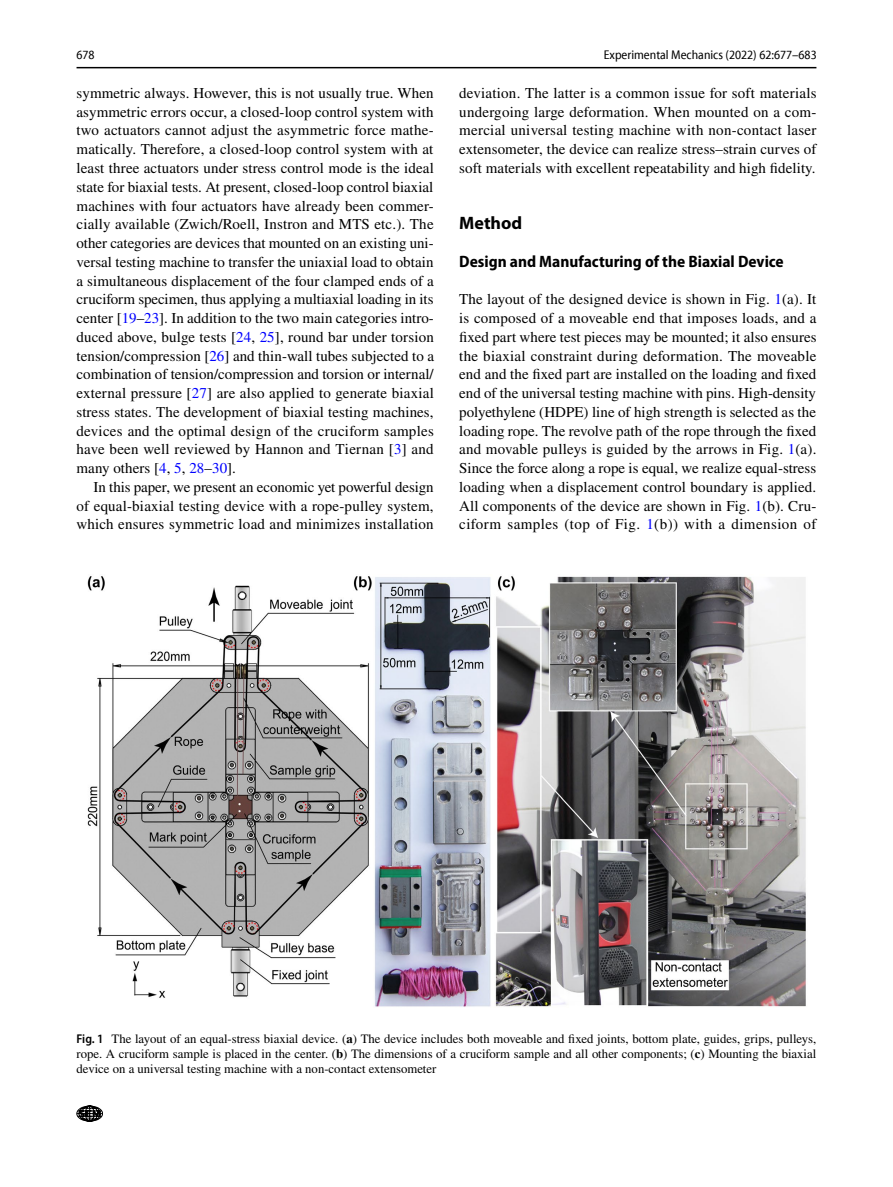
<style>
.page{position:relative;width:893px;height:1187px;background:#fff}
.page>*{position:absolute;margin:0;border:0;box-sizing:border-box;transform-origin:0 0}
.t1{font:700 18px "Myriad Pro";color:#000}
.t2{font:700 semi-condensed 16.5px "Myriad Pro";color:#000}
.t3{font:15px/18.8px "STIX";letter-spacing:.015em;color:#000;text-align:justify}
.t4{font:12.75px/15px "STIX";color:#000;text-align:justify}
.t5{font:semi-condensed 12.75px "Myriad Pro Unic";color:#000}
.s1{color:#00f}
.s2{font-family:"Myriad Pro";font-weight:600;font-stretch:semi-condensed}
.s3{font-weight:700}
</style>
<div class="page">
<hr style="left:77px;top:67px;width:739px;height:1px;background:#000">
<svg style="left:77px;top:1105px;width:26px;height:16px"></svg>
<img style="left:87px;top:576px;width:719px;height:431px">
<p class="t5" style="left:76px;top:50px;width:20px">678</p>
<p class="t5" style="left:604px;top:50px;width:214px">Experimental Mechanics (2022) 62:677–683</p>
<p class="t3" style="left:77px;top:84px;width:359px">symmetric always. However, this is not usually true. When asymmetric errors occur, a closed-loop control system with two actuators cannot adjust the asymmetric force mathe&shy;matically. Therefore, a closed-loop control system with at least three actuators under stress control mode is the ideal state for biaxial tests. At present, closed-loop control biaxial machines with four actuators have already been commer&shy;cially available (Zwich/Roell, Instron and MTS etc.). The other categories are devices that mounted on an existing uni&shy;versal testing machine to transfer the uniaxial load to obtain a simultaneous displacement of the four clamped ends of a cruciform specimen, thus applying a multiaxial loading in its center [<span class="s1">19</span>–<span class="s1">23</span>]. In addition to the two main categories intro&shy;duced above, bulge tests [<span class="s1">24</span>, <span class="s1">25</span>], round bar under torsion tension/compression [<span class="s1">26</span>] and thin-wall tubes subjected to a combination of tension/compression and torsion or internal/ external pressure [<span class="s1">27</span>] are also applied to generate biaxial stress states. The development of biaxial testing machines, devices and the optimal design of the cruciform samples have been well reviewed by Hannon and Tiernan [<span class="s1">3</span>] and many others [<span class="s1">4</span>, <span class="s1">5</span>, <span class="s1">28</span>–<span class="s1">30</span>].</p>
<p class="t3" style="left:77px;top:478px;width:359px;text-indent:17px">In this paper, we present an economic yet powerful design of equal-biaxial testing device with a rope-pulley system, which ensures symmetric load and minimizes installation</p>
<p class="t3" style="left:459px;top:84px;width:359px">deviation. The latter is a common issue for soft materials undergoing large deformation. When mounted on a com&shy;mercial universal testing machine with non-contact laser extensometer, the device can realize stress–strain curves of soft materials with excellent repeatability and high fidelity.</p>
<p class="t1" style="left:459px;top:211px;width:65px">Method</p>
<p class="t2" style="left:459px;top:252px;width:326px">Design and Manufacturing of the Biaxial Device</p>
<p class="t3" style="left:459px;top:291px;width:359px">The layout of the designed device is shown in Fig. <span class="s1">1</span>(a). It is composed of a moveable end that imposes loads, and a fixed part where test pieces may be mounted; it also ensures the biaxial constraint during deformation. The moveable end and the fixed part are installed on the loading and fixed end of the universal testing machine with pins. High-density polyethylene (HDPE) line of high strength is selected as the loading rope. The revolve path of the rope through the fixed and movable pulleys is guided by the arrows in Fig. <span class="s1">1</span>(a).<br>Since the force along a rope is equal, we realize equal-stress loading when a displacement control boundary is applied.<br>All components of the device are shown in Fig. <span class="s1">1</span>(b). Cru&shy;ciform samples (top of Fig. <span class="s1">1</span>(b)) with a dimension of</p>
<p class="t4" style="left:77px;top:1032px;width:741px"><span class="s2">Fig. 1</span> The layout of an equal-stress biaxial device. (<span class="s3">a</span>) The device includes both moveable and fixed joints, bottom plate, guides, grips, pulleys, rope. A cruciform sample is placed in the center. (<span class="s3">b</span>) The dimensions of a cruciform sample and all other components; (<span class="s3">c</span>) Mounting the biaxial device on a universal testing machine with a non-contact extensometer</p>
</div>
